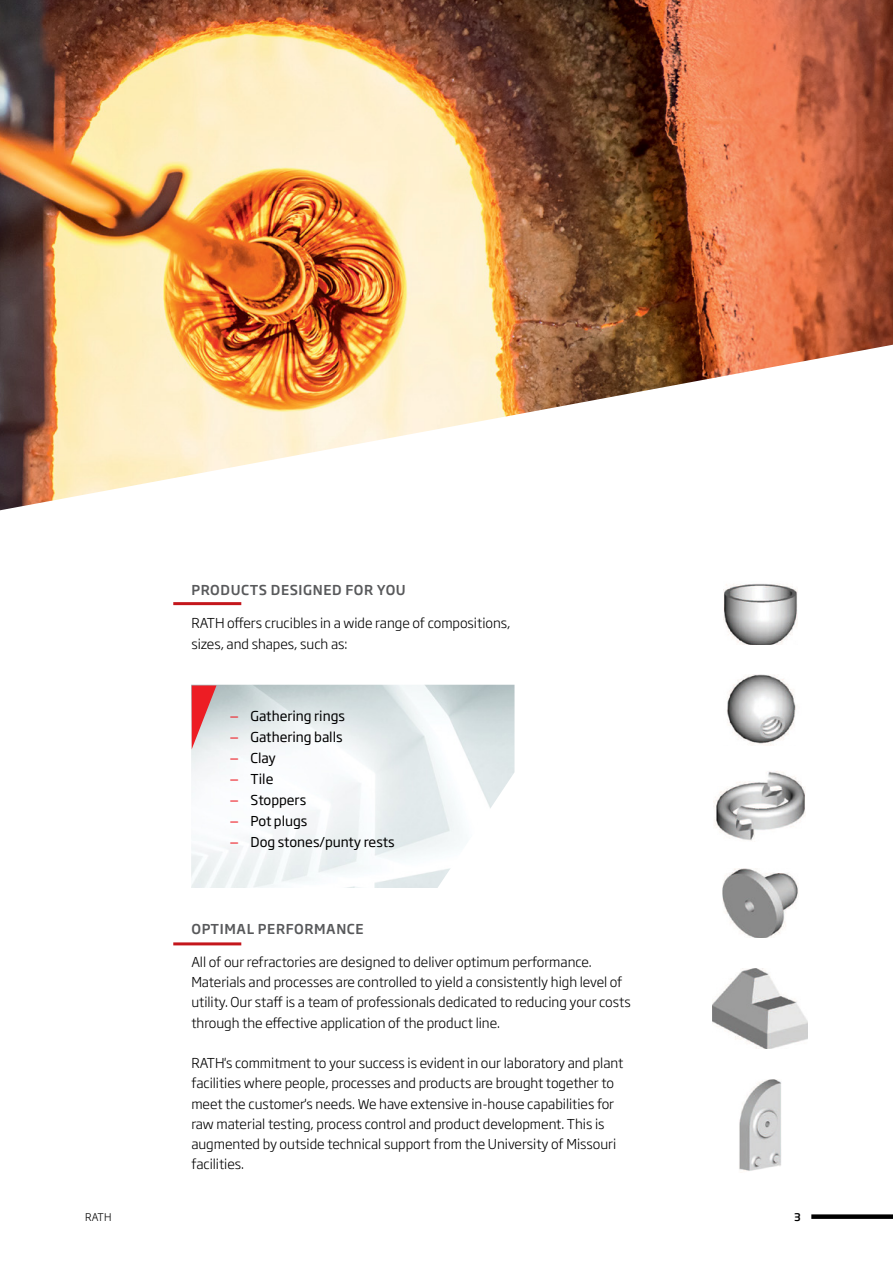
<style>
.page{position:relative;width:893px;height:1263px;background:#fff}
.page>*{position:absolute;margin:0;border:0;box-sizing:border-box;transform-origin:0 0}
.Body_Text{font:300 13.5px/20.2px "Soho Gothic Pro";letter-spacing:-.005em;color:#000}
.t1{font:13.5px "Soho Gothic Pro";letter-spacing:-.005em;color:#000}
.t2{font:500 13.5px "Soho Gothic Pro";letter-spacing:.045em;color:#58595b}
.t3{font:300 10.5px "Soho Gothic Pro";color:#000}
.t4{font:500 10.5px "Soho Gothic Pro";color:#000}
.s1{color:#ed1d24}
</style>
<div class="page">
<div style="left:811px;top:1214px;width:82px;height:5px;background:#000"></div>
<img style="left:0;top:0;width:893px;height:510px">
<img style="left:191px;top:685px;width:323px;height:203px">
<svg style="left:192px;top:685px;width:24px;height:64px;background:#e17d81"></svg>
<hr style="left:173px;top:602px;width:68px;height:3px;background:#c4161c">
<hr style="left:173px;top:942px;width:68px;height:3px;background:#c4161c">
<img style="left:723px;top:584px;width:74px;height:61px">
<img style="left:713px;top:771px;width:92px;height:70px">
<img style="left:727px;top:674px;width:69px;height:71px">
<img style="left:712px;top:968px;width:96px;height:81px">
<img style="left:722px;top:869px;width:76px;height:69px">
<img style="left:739px;top:1079px;width:42px;height:92px">
<p class="t3" style="left:85px;top:1209px;width:28px">RATH</p>
<p class="t2" style="left:191px;top:579px;width:216px">PRODUCTS DESIGNED FOR YOU</p>
<p class="Body_Text" style="left:191px;top:612px;width:321px;line-height:21px">RATH offers crucibles in a wide range of compositions, sizes, and shapes, such as:</p>
<p class="t1" style="left:229px;top:706px;width:117px"><span class="s1">‒</span> Gathering rings</p>
<p class="t1" style="left:229px;top:727px;width:115px"><span class="s1">‒</span> Gathering balls</p>
<p class="t1" style="left:229px;top:748px;width:48px"><span class="s1">‒</span> Clay</p>
<p class="t1" style="left:229px;top:769px;width:46px"><span class="s1">‒</span> Tile</p>
<p class="t1" style="left:229px;top:790px;width:78px"><span class="s1">‒</span> Stoppers</p>
<p class="t1" style="left:229px;top:811px;width:79px"><span class="s1">‒</span> Pot plugs</p>
<p class="t1" style="left:229px;top:832px;width:167px"><span class="s1">‒</span> Dog stones/punty rests</p>
<p class="t2" style="left:191px;top:918px;width:174px">OPTIMAL PERFORMANCE</p>
<p class="Body_Text" style="left:191px;top:951px;width:441px">All of our refractories are designed to deliver optimum performance.<br>Materials and processes are controlled to yield a consistently high level of utility. Our staff is a team of professionals dedicated to reducing your costs through the effective application of the product line.</p>
<p class="Body_Text" style="left:191px;top:1052px;width:433px">RATH's commitment to your success is evident in our laboratory and plant facilities where people, processes and products are brought together to meet the customer's needs. We have extensive in-house capabilities for raw material testing, process control and product development. This is augmented by outside technical support from the University of Missouri facilities.</p>
<p class="t4" style="left:794px;top:1208px;width:8px">3</p>
</div>
